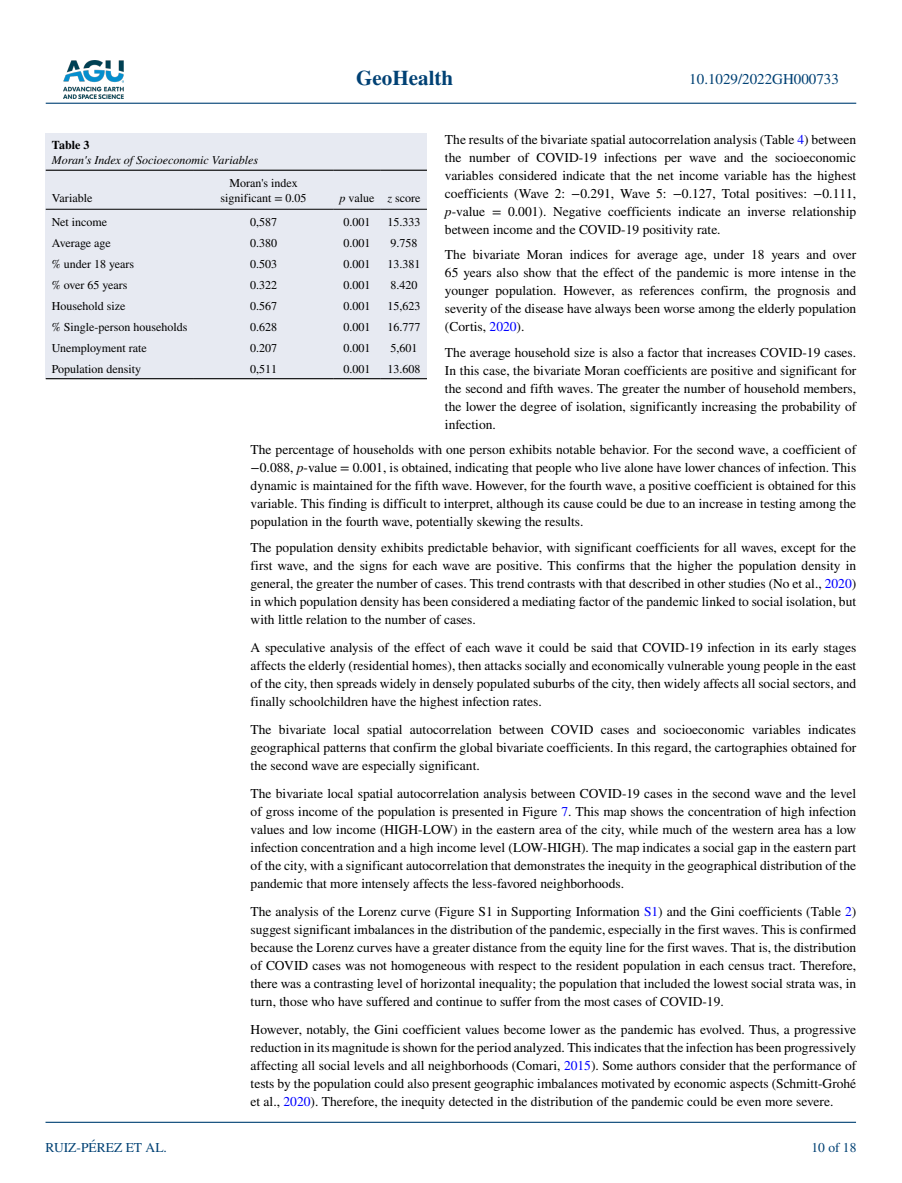
<style>
.page{position:relative;width:902px;height:1183px;background:#fff}
.page>*{position:absolute;margin:0;border:0;box-sizing:border-box;transform-origin:0 0}
.t1{font:700 21px "STIX";color:#004174}
.t2{font:15px "STIX";color:#004174}
.t3{font:13.5px/18px "STIX";color:#000;text-align:justify}
.t4{font:13.5px "STIX";color:#004174}
.t5{font:12px/15px "STIX";color:#000;text-align:center}
.t6{font:italic 12px "STIX";color:#000}
.t7{font:700 12px "STIX";color:#000}
.s1{color:#00f}
.s2{font-style:italic}
</style>
<div class="page">
<img style="left:63px;top:60px;width:60px;height:39px">
<hr style="left:46px;top:103px;width:810px;height:1px;background:#004174">
<hr style="left:45px;top:1121px;width:810px;height:1px;background:#004174">
<div style="left:46px;top:134px;width:381px;height:36px;background:#e7eaf2"></div>
<div style="left:46px;top:170px;width:381px;height:209px;background:#e7eaf2"></div>
<hr style="left:46px;top:170px;width:148px;height:1px;background:#000">
<hr style="left:46px;top:209px;width:148px;height:1px;background:#000">
<hr style="left:194px;top:170px;width:139px;height:1px;background:#000">
<hr style="left:194px;top:209px;width:139px;height:1px;background:#000">
<hr style="left:333px;top:170px;width:48px;height:1px;background:#000">
<hr style="left:333px;top:209px;width:48px;height:1px;background:#000">
<hr style="left:381px;top:170px;width:46px;height:1px;background:#000">
<hr style="left:381px;top:209px;width:46px;height:1px;background:#000">
<hr style="left:46px;top:378px;width:148px;height:1px;background:#000">
<hr style="left:194px;top:378px;width:139px;height:1px;background:#000">
<hr style="left:333px;top:378px;width:48px;height:1px;background:#000">
<hr style="left:381px;top:378px;width:46px;height:1px;background:#000">
<h1 class="t1" style="left:356px;top:66px;width:98px">GeoHealth</h1>
<p class="t2" style="left:689px;top:69px;width:151px">10.1029/2022GH000733</p>
<p class="t3" style="left:445px;top:131px;width:413px">The results of the bivariate spatial autocorrelation analysis (Table <span class="s1">4</span>) between the number of COVID-19 infections per wave and the socioeconomic variables considered indicate that the net income variable has the highest coefficients (Wave 2: −0.291, Wave 5: −0.127, Total positives: −0.111, <span class="s2">p</span>-value = 0.001). Negative coefficients indicate an inverse relationship between income and the COVID-19 positivity rate.</p>
<p class="t3" style="left:445px;top:246px;width:413px">The bivariate Moran indices for average age, under 18 years and over 65 years also show that the effect of the pandemic is more intense in the younger population. However, as references confirm, the prognosis and severity of the disease have always been worse among the elderly population (Cortis, <span class="s1">2020</span>).</p>
<p class="t3" style="left:445px;top:344px;width:413px">The average household size is also a factor that increases COVID-19 cases.<br>In this case, the bivariate Moran coefficients are positive and significant for the second and fifth waves. The greater the number of household members, the lower the degree of isolation, significantly increasing the probability of infection.</p>
<p class="t3" style="left:250px;top:441px;width:607px">The percentage of households with one person exhibits notable behavior. For the second wave, a coefficient of −0.088, <span class="s2">p</span>-value = 0.001, is obtained, indicating that people who live alone have lower chances of infection. This dynamic is maintained for the fifth wave. However, for the fourth wave, a positive coefficient is obtained for this variable. This finding is difficult to interpret, although its cause could be due to an increase in testing among the population in the fourth wave, potentially skewing the results.</p>
<p class="t3" style="left:250px;top:539px;width:607px">The population density exhibits predictable behavior, with significant coefficients for all waves, except for the first wave, and the signs for each wave are positive. This confirms that the higher the population density in general, the greater the number of cases. This trend contrasts with that described in other studies (No et al., <span class="s1">2020</span>) in which population density has been considered a mediating factor of the pandemic linked to social isolation, but with little relation to the number of cases.</p>
<p class="t3" style="left:250px;top:639px;width:607px">A speculative analysis of the effect of each wave it could be said that COVID-19 infection in its early stages affects the elderly (residential homes), then attacks socially and economically vulnerable young people in the east of the city, then spreads widely in densely populated suburbs of the city, then widely affects all social sectors, and finally schoolchildren have the highest infection rates.</p>
<p class="t3" style="left:250px;top:721px;width:607px">The bivariate local spatial autocorrelation between COVID cases and socioeconomic variables indicates geographical patterns that confirm the global bivariate coefficients. In this regard, the cartographies obtained for the second wave are especially significant.</p>
<p class="t3" style="left:250px;top:785px;width:607px">The bivariate local spatial autocorrelation analysis between COVID-19 cases in the second wave and the level of gross income of the population is presented in Figure <span class="s1">7</span>. This map shows the concentration of high infection values and low income (HIGH-LOW) in the eastern area of the city, while much of the western area has a low infection concentration and a high income level (LOW-HIGH). The map indicates a social gap in the eastern part of the city, with a significant autocorrelation that demonstrates the inequity in the geographical distribution of the pandemic that more intensely affects the less-favored neighborhoods.</p>
<p class="t3" style="left:250px;top:903px;width:607px">The analysis of the Lorenz curve (Figure S1 in Supporting Information <span class="s1">S1</span>) and the Gini coefficients (Table <span class="s1">2</span>) suggest significant imbalances in the distribution of the pandemic, especially in the first waves. This is confirmed because the Lorenz curves have a greater distance from the equity line for the first waves. That is, the distribution of COVID cases was not homogeneous with respect to the resident population in each census tract. Therefore, there was a contrasting level of horizontal inequality; the population that included the lowest social strata was, in turn, those who have suffered and continue to suffer from the most cases of COVID-19.</p>
<p class="t3" style="left:250px;top:1021px;width:607px">However, notably, the Gini coefficient values become lower as the pandemic has evolved. Thus, a progressive reduction in its magnitude is shown for the period analyzed. This indicates that the infection has been progressively affecting all social levels and all neighborhoods (Comari, <span class="s1">2015</span>). Some authors consider that the performance of tests by the population could also present geographic imbalances motivated by economic aspects (Schmitt-Grohé et al., <span class="s1">2020</span>). Therefore, the inequity detected in the distribution of the pandemic could be even more severe.</p>
<p class="t7" style="left:52px;top:137px;width:39px">Table 3</p>
<p class="t6" style="left:52px;top:151px;width:208px">Moran's Index of Socioeconomic Variables</p>
<p class="t5" style="left:52px;top:191px;width:42px">Variable</p>
<p class="t5" style="left:220px;top:176px;width:88px">Moran's index significant = 0.05</p>
<p class="t5" style="left:339px;top:191px;width:82px"><span class="s2">p</span> value <span class="s2">z</span> score</p>
<p class="t5" style="left:52px;top:215px;width:57px">Net income</p>
<p class="t5" style="left:250px;top:215px;width:28px">0,587</p>
<p class="t5" style="left:343px;top:215px;width:28px">0.001</p>
<p class="t5" style="left:387px;top:215px;width:34px">15.333</p>
<p class="t5" style="left:52px;top:236px;width:60px">Average age</p>
<p class="t5" style="left:250px;top:236px;width:28px">0.380</p>
<p class="t5" style="left:343px;top:236px;width:28px">0.001</p>
<p class="t5" style="left:390px;top:236px;width:28px">9.758</p>
<p class="t5" style="left:52px;top:257px;width:84px">% under 18 years</p>
<p class="t5" style="left:250px;top:257px;width:28px">0.503</p>
<p class="t5" style="left:343px;top:257px;width:28px">0.001</p>
<p class="t5" style="left:387px;top:257px;width:34px">13.381</p>
<p class="t5" style="left:52px;top:278px;width:77px">% over 65 years</p>
<p class="t5" style="left:250px;top:278px;width:28px">0.322</p>
<p class="t5" style="left:343px;top:278px;width:28px">0.001</p>
<p class="t5" style="left:390px;top:278px;width:28px">8.420</p>
<p class="t5" style="left:52px;top:299px;width:75px">Household size</p>
<p class="t5" style="left:250px;top:299px;width:28px">0.567</p>
<p class="t5" style="left:343px;top:299px;width:28px">0.001</p>
<p class="t5" style="left:387px;top:299px;width:34px">15,623</p>
<p class="t5" style="left:52px;top:320px;width:137px">% Single-person households</p>
<p class="t5" style="left:250px;top:320px;width:28px">0.628</p>
<p class="t5" style="left:343px;top:320px;width:28px">0.001</p>
<p class="t5" style="left:387px;top:320px;width:34px">16.777</p>
<p class="t5" style="left:52px;top:341px;width:97px">Unemployment rate</p>
<p class="t5" style="left:250px;top:341px;width:28px">0.207</p>
<p class="t5" style="left:343px;top:341px;width:28px">0.001</p>
<p class="t5" style="left:390px;top:341px;width:28px">5,601</p>
<p class="t5" style="left:52px;top:362px;width:91px">Population density</p>
<p class="t5" style="left:250px;top:362px;width:28px">0,511</p>
<p class="t5" style="left:343px;top:362px;width:28px">0.001</p>
<p class="t5" style="left:387px;top:362px;width:34px">13.608</p>
<p class="t4" style="left:45px;top:1138px;width:123px">RUIZ-PÉREZ ET AL.</p>
<p class="t4" style="left:811px;top:1138px;width:46px">10 of 18</p>
</div>
